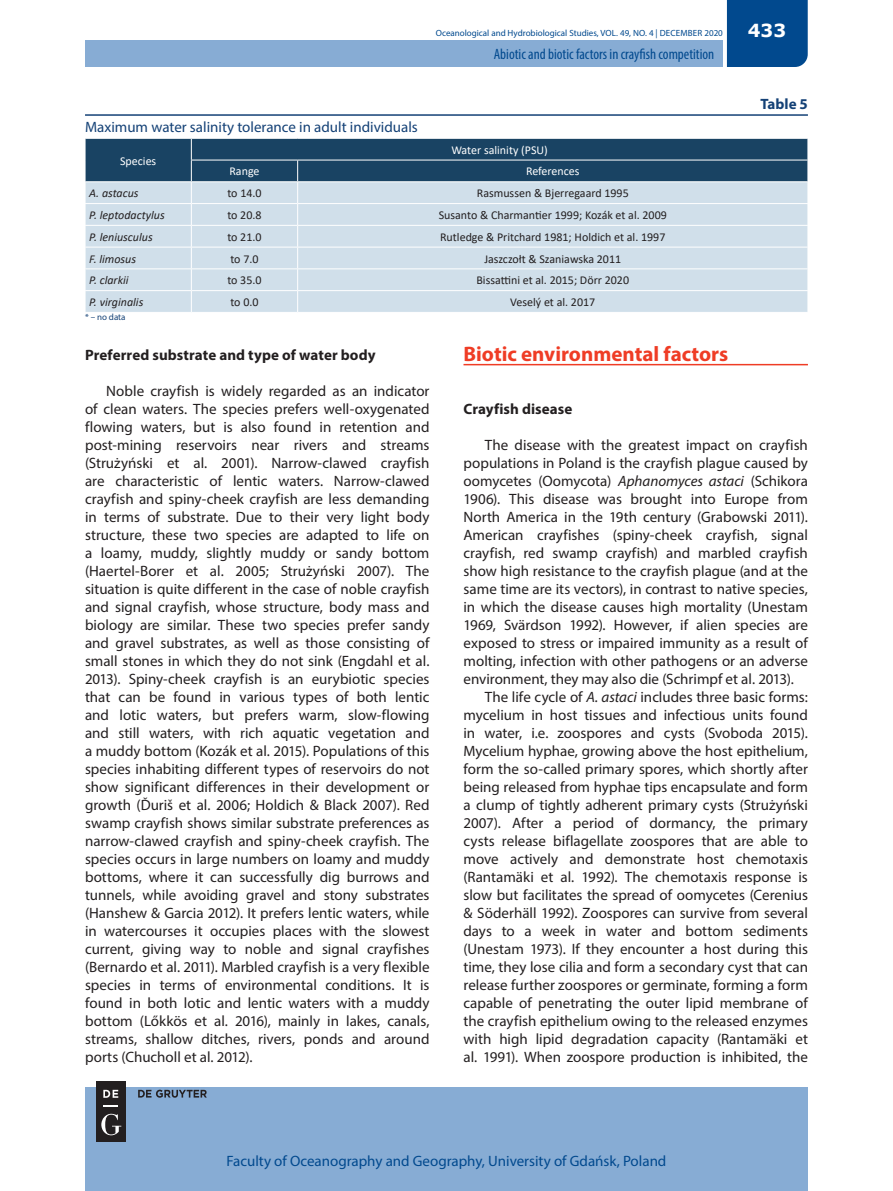
<style>
.page{position:relative;width:893px;height:1191px;background:#fff}
.page>*{position:absolute;margin:0;border:0;box-sizing:border-box;transform-origin:0 0}
.t1{font:700 21px "Myriad Pro";color:#ef3c25}
.t2{font:700 18px "Verdana";color:#fff}
.t3{font:15px/18px "Myriad Pro";color:#231f20;text-align:justify}
.t4{font:15px "Myriad Pro";color:#01498e}
.t5{font:700 15px "Myriad Pro";letter-spacing:.005em;color:#231f20}
.t6{font:15px "Myriad Pro";color:#144176}
.t7{font:condensed 15px "Myriad Pro";color:#01498e}
.t8{font:700 15px "Myriad Pro";color:#144176}
.t9{font:12px "Calibri";color:#231f20}
.t10{font:italic 12px "Calibri";color:#231f20}
.t11{font:12px "Calibri";color:#fff}
.t12{font:9px "Myriad Pro";color:#01498e}
.t13{font:9px "Myriad Pro";color:#144176}
.s1{font-style:italic}
</style>
<div class="page">
<div style="left:85px;top:40px;width:637px;height:27px;background:#87acd4"></div>
<div style="left:85px;top:1087px;width:723px;height:104px;background:#87acd4"></div>
<div style="left:727px;top:0;width:81px;height:67px;background:#01498e"></div>
<div style="left:96px;top:1081px;width:30px;height:61px;background:#231f20"></div>
<svg style="left:103px;top:1105px;width:15px;height:1px"></svg>
<svg style="left:103px;top:1089px;width:15px;height:8px"></svg>
<svg style="left:101px;top:1113px;width:20px;height:22px"></svg>
<svg style="left:138px;top:1089px;width:69px;height:8px"></svg>
<hr style="left:463px;top:364px;width:345px;height:1px;background:#ef3c25">
<hr style="left:85px;top:114px;width:723px;height:2px;background:#144176">
<svg style="left:85px;top:138px;width:723px;height:174px;background:#a6bbca"></svg>
<p class="t12" style="left:436px;top:28px;width:289px">Oceanological and Hydrobiological Studies, VOL. 49, NO. 4 | DECEMBER 2020</p>
<p class="t7" style="left:494px;top:45px;width:222px">Abiotic and biotic factors in crayfish competition</p>
<p class="t6" style="left:85px;top:118px;width:334px">Maximum water salinity tolerance in adult individuals</p>
<p class="t11" style="left:120px;top:152px;width:38px">Species</p>
<p class="t11" style="left:451px;top:141px;width:98px">Water salinity (PSU)</p>
<p class="t11" style="left:229px;top:163px;width:32px">Range</p>
<p class="t11" style="left:526px;top:163px;width:55px">References</p>
<p class="t10" style="left:89px;top:185px;width:51px">A. astacus</p>
<p class="t9" style="left:227px;top:185px;width:36px">to 14.0</p>
<p class="t9" style="left:477px;top:185px;width:153px">Rasmussen &amp; Bjerregaard 1995</p>
<p class="t10" style="left:89px;top:207px;width:77px">P. leptodactylus</p>
<p class="t9" style="left:227px;top:207px;width:36px">to 20.8</p>
<p class="t9" style="left:439px;top:207px;width:230px">Susanto &amp; Charmantier 1999; Kozák et al. 2009</p>
<p class="t10" style="left:89px;top:228px;width:65px">P. leniusculus</p>
<p class="t9" style="left:227px;top:228px;width:36px">to 21.0</p>
<p class="t9" style="left:440px;top:228px;width:227px">Rutledge &amp; Pritchard 1981; Holdich et al. 1997</p>
<p class="t10" style="left:89px;top:250px;width:48px">F. limosus</p>
<p class="t9" style="left:230px;top:250px;width:30px">to 7.0</p>
<p class="t9" style="left:484px;top:250px;width:138px">Jaszczołt &amp; Szaniawska 2011</p>
<p class="t10" style="left:89px;top:272px;width:41px">P. clarkii</p>
<p class="t9" style="left:227px;top:272px;width:36px">to 35.0</p>
<p class="t9" style="left:476px;top:272px;width:154px">Bissattini et al. 2015; Dörr 2020</p>
<p class="t10" style="left:89px;top:294px;width:56px">P. virginalis</p>
<p class="t9" style="left:230px;top:294px;width:30px">to 0.0</p>
<p class="t9" style="left:510px;top:294px;width:86px">Veselý et al. 2017</p>
<p class="t13" style="left:85px;top:312px;width:42px">* – no data</p>
<p class="t2" style="left:748px;top:18px;width:40px">433</p>
<p class="t8" style="left:760px;top:95px;width:49px">Table 5</p>
<p class="t5" style="left:85px;top:345px;width:292px">Preferred substrate and type of water body</p>
<p class="t3" style="left:85px;top:382px;width:346px;text-indent:21px">Noble crayfish is widely regarded as an indicator of clean waters. The species prefers well-oxygenated flowing waters, but is also found in retention and post-mining reservoirs near rivers and streams (Strużyński et al. 2001). Narrow-clawed crayfish are characteristic of lentic waters. Narrow-clawed crayfish and spiny-cheek crayfish are less demanding in terms of substrate. Due to their very light body structure, these two species are adapted to life on a loamy, muddy, slightly muddy or sandy bottom (Haertel-Borer et al. 2005; Strużyński 2007). The situation is quite different in the case of noble crayfish and signal crayfish, whose structure, body mass and biology are similar. These two species prefer sandy and gravel substrates, as well as those consisting of small stones in which they do not sink (Engdahl et al.<br>2013). Spiny-cheek crayfish is an eurybiotic species that can be found in various types of both lentic and lotic waters, but prefers warm, slow-flowing and still waters, with rich aquatic vegetation and a muddy bottom (Kozák et al. 2015). Populations of this species inhabiting different types of reservoirs do not show significant differences in their development or growth (Ďuriš et al. 2006; Holdich &amp; Black 2007). Red swamp crayfish shows similar substrate preferences as narrow-clawed crayfish and spiny-cheek crayfish. The species occurs in large numbers on loamy and muddy bottoms, where it can successfully dig burrows and tunnels, while avoiding gravel and stony substrates (Hanshew &amp; Garcia 2012). It prefers lentic waters, while in watercourses it occupies places with the slowest current, giving way to noble and signal crayfishes (Bernardo et al. 2011). Marbled crayfish is a very flexible species in terms of environmental conditions. It is found in both lotic and lentic waters with a muddy bottom (Lőkkös et al. 2016), mainly in lakes, canals, streams, shallow ditches, rivers, ponds and around ports (Chucholl et al. 2012).</p>
<h1 class="t1" style="left:463px;top:340px;width:266px">Biotic environmental factors</h1>
<p class="t5" style="left:463px;top:399px;width:110px">Crayfish disease</p>
<p class="t3" style="left:485px;top:436px;width:325px">The disease with the greatest impact on crayfish</p>
<p class="t3" style="left:463px;top:454px;width:346px">populations in Poland is the crayfish plague caused by</p>
<p class="t3" style="left:463px;top:472px;width:346px">oomycetes (Oomycota) <span class="s1">Aphanomyces astaci</span> (Schikora</p>
<p class="t3" style="left:463px;top:490px;width:346px">1906). This disease was brought into Europe from</p>
<p class="t3" style="left:463px;top:508px;width:346px">North America in the 19th century (Grabowski 2011).</p>
<p class="t3" style="left:463px;top:526px;width:346px">American crayfishes (spiny-cheek crayfish, signal</p>
<p class="t3" style="left:463px;top:544px;width:346px">crayfish, red swamp crayfish) and marbled crayfish</p>
<p class="t3" style="left:463px;top:562px;width:346px">show high resistance to the crayfish plague (and at the</p>
<p class="t3" style="left:463px;top:580px;width:346px">same time are its vectors), in contrast to native species,</p>
<p class="t3" style="left:463px;top:598px;width:346px">in which the disease causes high mortality (Unestam</p>
<p class="t3" style="left:463px;top:616px;width:346px">1969, Svärdson 1992). However, if alien species are</p>
<p class="t3" style="left:463px;top:634px;width:346px">exposed to stress or impaired immunity as a result of</p>
<p class="t3" style="left:463px;top:652px;width:346px">molting, infection with other pathogens or an adverse</p>
<p class="t3" style="left:463px;top:670px;width:332px">environment, they may also die (Schrimpf et al. 2013).</p>
<p class="t3" style="left:485px;top:688px;width:325px">The life cycle of <span class="s1">A. astaci</span> includes three basic forms:</p>
<p class="t3" style="left:463px;top:706px;width:346px">mycelium in host tissues and infectious units found</p>
<p class="t3" style="left:463px;top:724px;width:346px">in water, i.e. zoospores and cysts (Svoboda 2015).</p>
<p class="t3" style="left:463px;top:742px;width:346px">Mycelium hyphae, growing above the host epithelium,</p>
<p class="t3" style="left:463px;top:760px;width:346px">form the so-called primary spores, which shortly after</p>
<p class="t3" style="left:463px;top:778px;width:346px">being released from hyphae tips encapsulate and form</p>
<p class="t3" style="left:463px;top:796px;width:346px">a clump of tightly adherent primary cysts (Strużyński</p>
<p class="t3" style="left:463px;top:814px;width:346px">2007). After a period of dormancy, the primary</p>
<p class="t3" style="left:463px;top:832px;width:346px">cysts release biflagellate zoospores that are able to</p>
<p class="t3" style="left:463px;top:850px;width:346px">move actively and demonstrate host chemotaxis</p>
<p class="t3" style="left:463px;top:868px;width:346px">(Rantamäki et al. 1992). The chemotaxis response is</p>
<p class="t3" style="left:463px;top:886px;width:346px">slow but facilitates the spread of oomycetes (Cerenius</p>
<p class="t3" style="left:463px;top:904px;width:346px">&amp; Söderhäll 1992). Zoospores can survive from several</p>
<p class="t3" style="left:463px;top:922px;width:346px">days to a week in water and bottom sediments</p>
<p class="t3" style="left:463px;top:940px;width:346px">(Unestam 1973). If they encounter a host during this</p>
<p class="t3" style="left:463px;top:958px;width:346px">time, they lose cilia and form a secondary cyst that can</p>
<p class="t3" style="left:463px;top:976px;width:346px">release further zoospores or germinate, forming a form</p>
<p class="t3" style="left:463px;top:994px;width:346px">capable of penetrating the outer lipid membrane of</p>
<p class="t3" style="left:463px;top:1012px;width:346px">the crayfish epithelium owing to the released enzymes</p>
<p class="t3" style="left:463px;top:1030px;width:346px">with high lipid degradation capacity (Rantamäki et</p>
<p class="t3" style="left:463px;top:1048px;width:346px">al. 1991). When zoospore production is inhibited, the</p>
<p class="t4" style="left:227px;top:1152px;width:441px">Faculty of Oceanography and Geography, University of Gdańsk, Poland</p>
</div>
